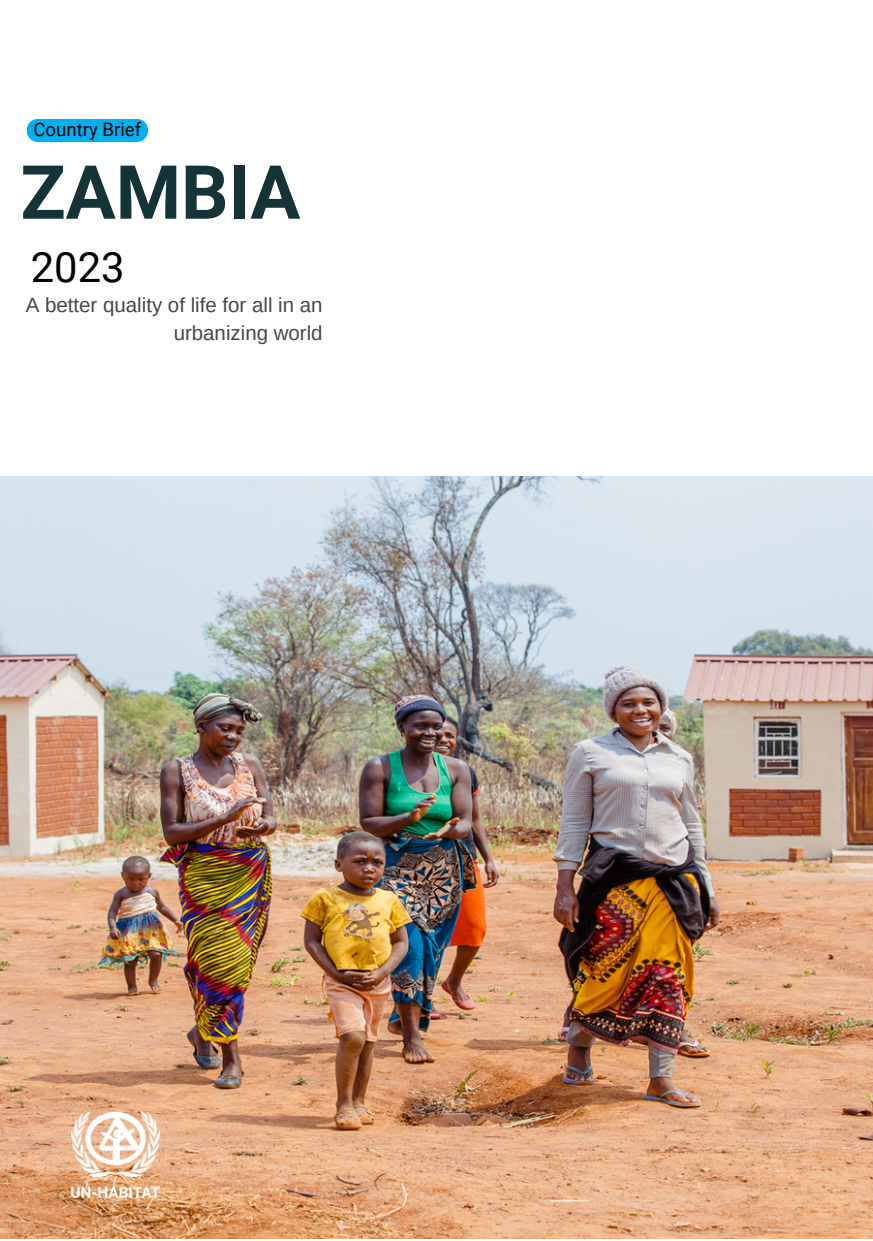
<style>
.page{position:relative;width:873px;height:1241px;background:#fff}
.page>*{position:absolute;margin:0;border:0;box-sizing:border-box;transform-origin:0 0}
.t1{font:700 74.55px "Roboto";color:#163437}
.t2{font:41.82px "Roboto";color:#000}
.t3{font:20.47px/28.3px "Arimo";color:#444848;text-align:right}
.t4{font:18.55px "Roboto";color:#000}
</style>
<div class="page">
<div style="left:27px;top:119px;width:121px;height:23px;background:#00b0f0;border-radius:12px"></div>
<img style="left:0;top:476px;width:873px;height:762px">
<img style="left:72px;top:1110px;width:87px;height:87px">
<p class="t4" style="left:33px;top:119px;width:109px">Country Brief</p>
<p class="t1" style="left:21px;top:149px;width:281px">ZAMBIA</p>
<p class="t2" style="left:31px;top:243px;width:95px">2023</p>
<p class="t3" style="left:26px;top:290px;width:298px">A better quality of life for all in an urbanizing world</p>
</div>
